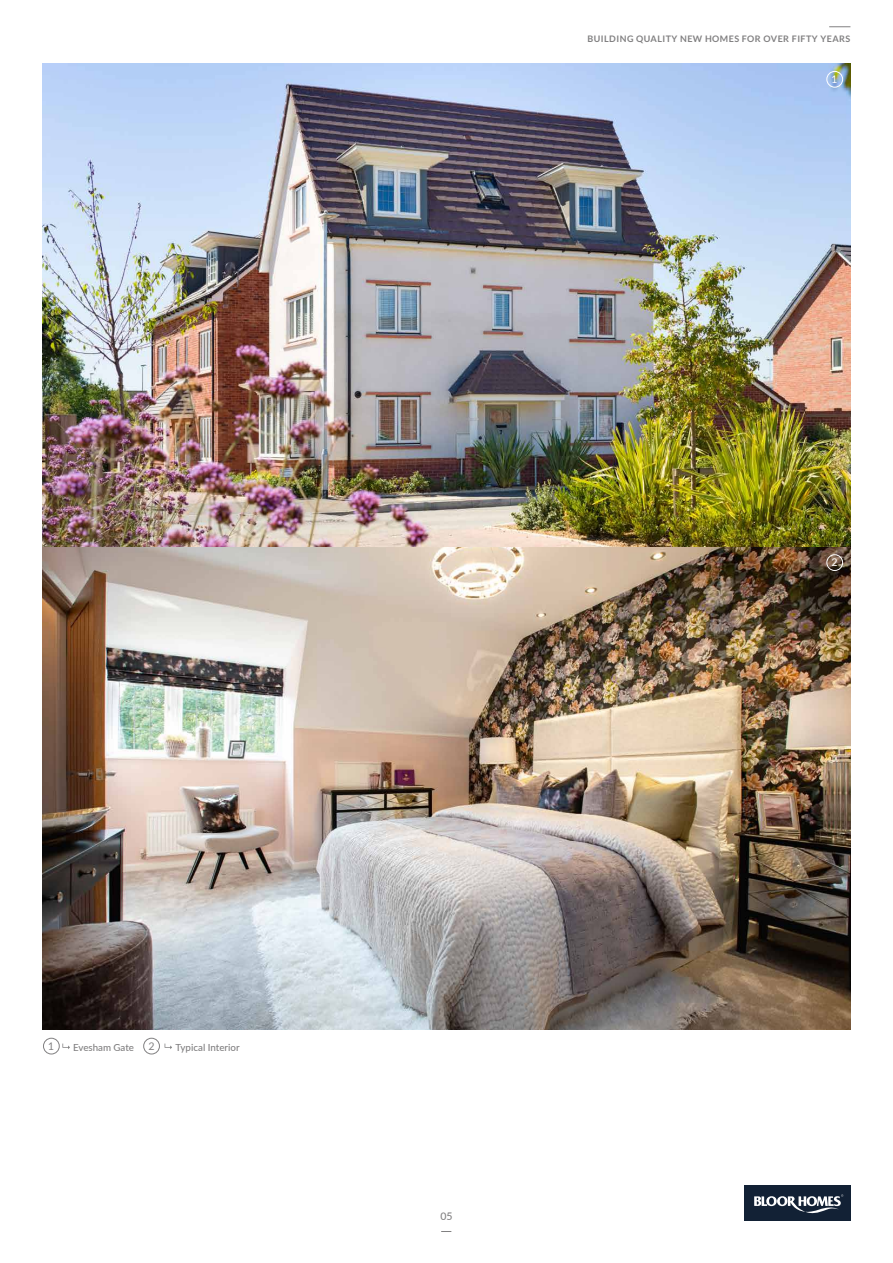
<style>
.page{position:relative;width:893px;height:1263px;background:#fff}
.page>*{position:absolute;margin:0;border:0;box-sizing:border-box;transform-origin:0 0}
.t1{font:500 10.5px "Lato";color:#818081}
.t2{font:10.5px "Lato";color:#818081}
.t3{font:10.5px "Lato";color:#fff}
.t4{font:500 9.75px "Lato";color:#818081}
.t5{font:700 9px "Lato";letter-spacing:.05em;color:#818081}
</style>
<div class="page">
<img style="left:43px;top:64px;width:807px;height:965px">
<div style="left:744px;top:1185px;width:106px;height:35px;background:#122135"></div>
<svg style="left:754px;top:1194px;width:89px;height:20px"></svg>
<svg style="left:829px;top:27px;width:21px;height:1px"></svg>
<div style="left:43px;top:1038px;width:17px;height:16px;border:1px solid #818081;border-radius:50%"></div>
<svg style="left:62px;top:1043px;width:8px;height:6px"></svg>
<div style="left:143px;top:1038px;width:17px;height:16px;border:1px solid #818081;border-radius:50%"></div>
<svg style="left:165px;top:1043px;width:7px;height:6px"></svg>
<div style="left:826px;top:554px;width:17px;height:17px;border:1px solid #fff;border-radius:50%"></div>
<div style="left:826px;top:71px;width:17px;height:17px;border:1px solid #fff;border-radius:50%"></div>
<p class="t2" style="left:48px;top:1040px;width:8px">1</p>
<p class="t4" style="left:73px;top:1040px;width:63px">Evesham Gate</p>
<p class="t2" style="left:148px;top:1040px;width:8px">2</p>
<p class="t4" style="left:176px;top:1040px;width:65px">Typical Interior</p>
<p class="t5" style="left:588px;top:34px;width:264px">BUILDING QUALITY NEW HOMES FOR OVER FIFTY YEARS</p>
<p class="t3" style="left:831px;top:73px;width:8px">1</p>
<p class="t3" style="left:832px;top:557px;width:8px">2</p>
<p class="t1" style="left:440px;top:1209px;width:14px">05</p>
</div>
